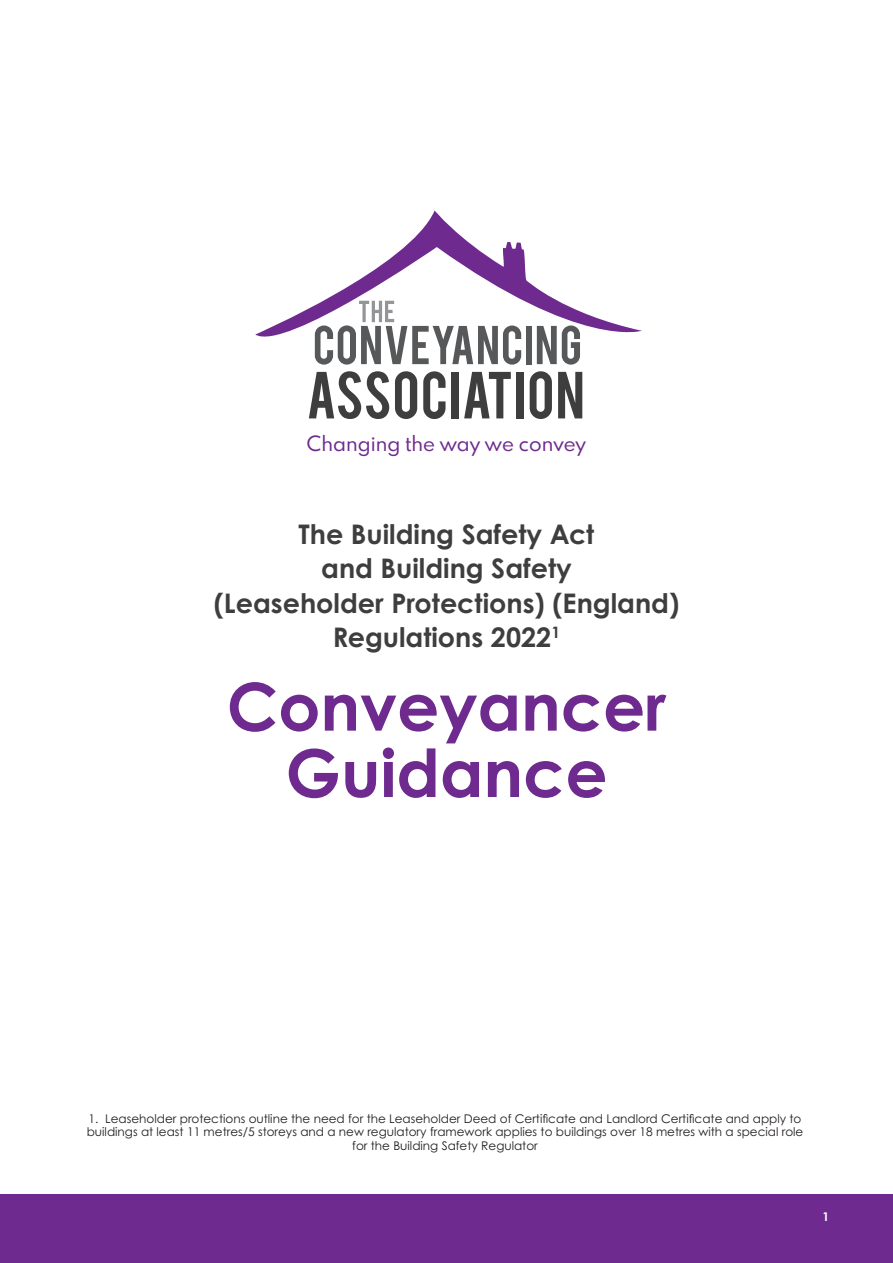
<style>
.page{position:relative;width:893px;height:1263px;background:#fff}
.page>*{position:absolute;margin:0;border:0;box-sizing:border-box;transform-origin:0 0}
.t1{font:700 66px "Century Gothic Pro";color:#6e2a8e}
.t2{font:700 27px/34.5px "Century Gothic Pro";color:#3e3e3f;text-align:center}
.Text{font:20.55px "Spartan MB";color:#6e2a8e}
.Footnote{font:12px/13.5px "Century Gothic Pro";color:#231f20;text-align:center}
.t3{font:700 12px "Century Gothic Pro";color:#fff}
</style>
<div class="page">
<div style="left:0;top:1195px;width:893px;height:68px;background:#6e2a8e"></div>
<svg style="left:315px;top:352px;width:206px;height:13px"></svg>
<div style="left:526px;top:326px;width:6px;height:38px;background:#57585a"></div>
<svg style="left:537px;top:352px;width:43px;height:13px"></svg>
<svg style="left:309px;top:371px;width:80px;height:48px"></svg>
<svg style="left:395px;top:371px;width:22px;height:48px"></svg>
<svg style="left:423px;top:371px;width:23px;height:48px"></svg>
<div style="left:451px;top:372px;width:7px;height:46px;background:#3e3e3f"></div>
<svg style="left:464px;top:372px;width:47px;height:46px"></svg>
<div style="left:516px;top:372px;width:7px;height:46px;background:#3e3e3f"></div>
<svg style="left:530px;top:371px;width:22px;height:48px"></svg>
<svg style="left:558px;top:372px;width:24px;height:46px"></svg>
<svg style="left:255px;top:210px;width:387px;height:142px"></svg>
<p class="Text" style="left:307px;top:429px;width:281px">Changing the way we convey</p>
<p class="t2" style="left:214px;top:516px;width:467px">The Building Safety Act<br>and Building Safety<br>(Leaseholder Protections) (England)<br>Regulations 2022<sup>1</sup></p>
<p class="t1" style="left:227px;top:665px;width:441px">Conveyancer</p>
<p class="t1" style="left:285px;top:732px;width:324px">Guidance</p>
<p class="Footnote" style="left:87px;top:1112px;width:718px">1. Leaseholder protections outline the need for the Leaseholder Deed of Certificate and Landlord Certificate and apply to buildings at least 11 metres/5 storeys and a new regulatory framework applies to buildings over 18 metres with a special role for the Building Safety Regulator</p>
<p class="t3" style="left:822px;top:1209px;width:8px">1</p>
</div>
